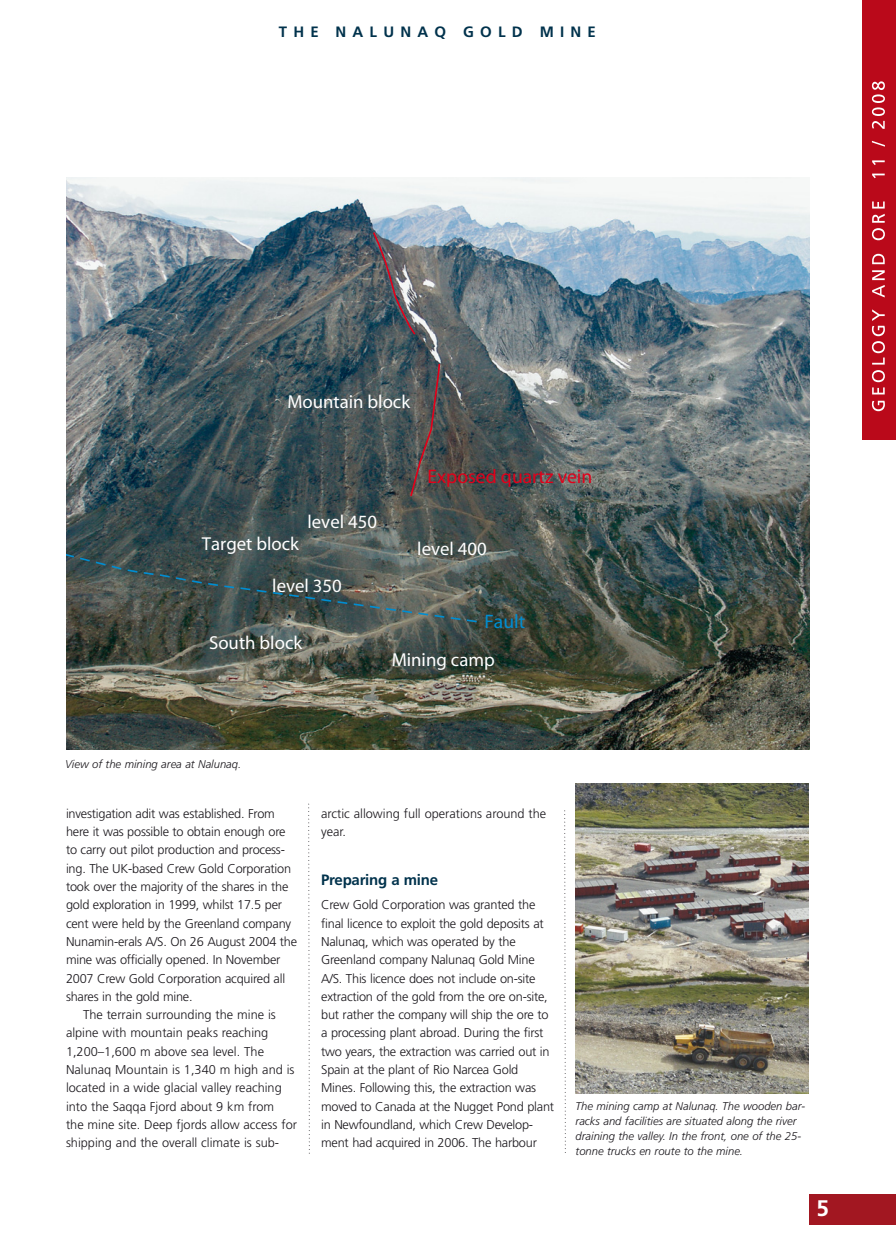
<style>
.page{position:relative;width:896px;height:1260px;background:#fff}
.page>*{position:absolute;margin:0;border:0;box-sizing:border-box;transform-origin:0 0}
.t1{font:700 22.5px "Frutiger";color:#fff}
.t2{font:19.65px "Myriad";color:#e2001a}
.t3{font:19.65px "Myriad";color:#008dd1}
.t4{font:18.75px "Myriad";color:#fff}
.t5{font:18.75px "Myriad";color:#fefefe}
.t6{font:700 15px "Frutiger";letter-spacing:.415em;color:#00324c}
.t7{font:700 15px "Frutiger";letter-spacing:-.015em;color:#00324c}
.t8{font:300 12.75px/18.3px "Frutiger";letter-spacing:-.015em;color:#1a171c}
.t9{font:italic 300 11.25px/15px "Frutiger";color:#1a171c}
</style>
<div class="page">
<div style="left:809px;top:1194px;width:87px;height:30px;background:#a21721"></div>
<div style="left:862px;top:0;width:34px;height:440px;background:#ba091a"></div>
<svg style="left:872px;top:401px;width:13px;height:10px"></svg>
<svg style="left:872px;top:370px;width:13px;height:24px"></svg>
<svg style="left:872px;top:309px;width:13px;height:55px"></svg>
<svg style="left:872px;top:270px;width:13px;height:27px"></svg>
<svg style="left:872px;top:254px;width:13px;height:10px"></svg>
<svg style="left:872px;top:214px;width:13px;height:26px"></svg>
<svg style="left:872px;top:201px;width:13px;height:7px"></svg>
<svg style="left:872px;top:174px;width:13px;height:4px"></svg>
<svg style="left:872px;top:160px;width:13px;height:5px"></svg>
<svg style="left:872px;top:141px;width:13px;height:6px"></svg>
<svg style="left:872px;top:81px;width:13px;height:48px"></svg>
<svg style="left:308px;top:803px;width:2px;height:351px"></svg>
<svg style="left:564px;top:810px;width:2px;height:343px"></svg>
<img style="left:67px;top:177px;width:742px;height:572px">
<svg style="left:409px;top:362px;width:32px;height:136px;background:#575253"></svg>
<img style="left:371px;top:230px;width:46px;height:106px">
<svg style="left:67px;top:552px;width:414px;height:72px;background:#4c5854"></svg>
<img style="left:575px;top:783px;width:234px;height:310px">
<p class="t6" style="left:279px;top:26px;width:319px">THE NALUNAQ GOLD MINE</p>
<h3 class="t4" style="left:287px;top:395px;width:124px">Mountain block</h3>
<h3 class="t4" style="left:202px;top:536px;width:99px">Target block</h3>
<h3 class="t4" style="left:307px;top:515px;width:71px">level 450</h3>
<h3 class="t5" style="left:272px;top:578px;width:71px">level 350</h3>
<h3 class="t4" style="left:209px;top:636px;width:95px">South block</h3>
<h2 class="t2" style="left:427px;top:469px;width:166px">Exposed quartz vein</h2>
<h3 class="t4" style="left:417px;top:541px;width:71px">level 400</h3>
<h2 class="t3" style="left:484px;top:613px;width:42px">Fault</h2>
<h3 class="t4" style="left:392px;top:653px;width:105px">Mining camp</h3>
<p class="t9" style="left:65px;top:757px;width:178px">View of the mining area at Nalunaq.</p>
<p class="t8" style="left:66px;top:805px;width:210px">investigation adit was established. From</p>
<p class="t8" style="left:66px;top:823px;width:221px">here it was possible to obtain enough ore</p>
<p class="t8" style="left:66px;top:841px;width:220px">to carry out pilot production and process-</p>
<p class="t8" style="left:66px;top:860px;width:227px">ing. The UK-based Crew Gold Corporation</p>
<p class="t8" style="left:66px;top:878px;width:224px">took over the majority of the shares in the</p>
<p class="t8" style="left:66px;top:896px;width:218px">gold exploration in 1999, whilst 17.5 per</p>
<p class="t8" style="left:66px;top:915px;width:227px">cent were held by the Greenland company</p>
<p class="t8" style="left:66px;top:933px;width:233px">Nunamin-erals A/S. On 26 August 2004 the</p>
<p class="t8" style="left:66px;top:951px;width:216px">mine was officially opened. In November</p>
<p class="t8" style="left:66px;top:970px;width:221px">2007 Crew Gold Corporation acquired all</p>
<p class="t8" style="left:66px;top:988px;width:128px">shares in the gold mine.</p>
<p class="t8" style="left:83px;top:1006px;width:194px">The terrain surrounding the mine is</p>
<p class="t8" style="left:66px;top:1024px;width:204px">alpine with mountain peaks reaching</p>
<p class="t8" style="left:66px;top:1043px;width:199px">1,200–1,600 m above sea level. The</p>
<p class="t8" style="left:66px;top:1061px;width:230px">Nalunaq Mountain is 1,340 m high and is</p>
<p class="t8" style="left:66px;top:1079px;width:217px">located in a wide glacial valley reaching</p>
<p class="t8" style="left:66px;top:1098px;width:210px">into the Saqqa Fjord about 9 km from</p>
<p class="t8" style="left:66px;top:1116px;width:233px">the mine site. Deep fjords allow access for</p>
<p class="t8" style="left:66px;top:1134px;width:215px">shipping and the overall climate is sub -</p>
<p class="t8" style="left:321px;top:805px;width:227px">arctic allowing full operations around the year.</p>
<p class="t7" style="left:321px;top:873px;width:118px">Preparing a mine</p>
<p class="t8" style="left:321px;top:896px;width:234px">Crew Gold Corporation was granted the final licence to exploit the gold deposits at Nalunaq, which was operated by the Greenland company Nalunaq Gold Mine A/S. This licence does not include on-site extraction of the gold from the ore on-site, but rather the company will ship the ore to a processing plant abroad. During the first two years, the extraction was carried out in Spain at the plant of Rio Narcea Gold Mines. Following this, the extraction was moved to Canada at the Nugget Pond plant in Newfoundland, which Crew Develop&shy;ment had acquired in 2006. The harbour</p>
<p class="t9" style="left:575px;top:1099px;width:231px">The mining camp at Nalunaq. The wooden bar&shy;racks and facilities are situated along the river draining the valley. In the front, one of the 25- tonne trucks en route to the mine.</p>
<h1 class="t1" style="left:816px;top:1199px;width:14px">5</h1>
</div>
